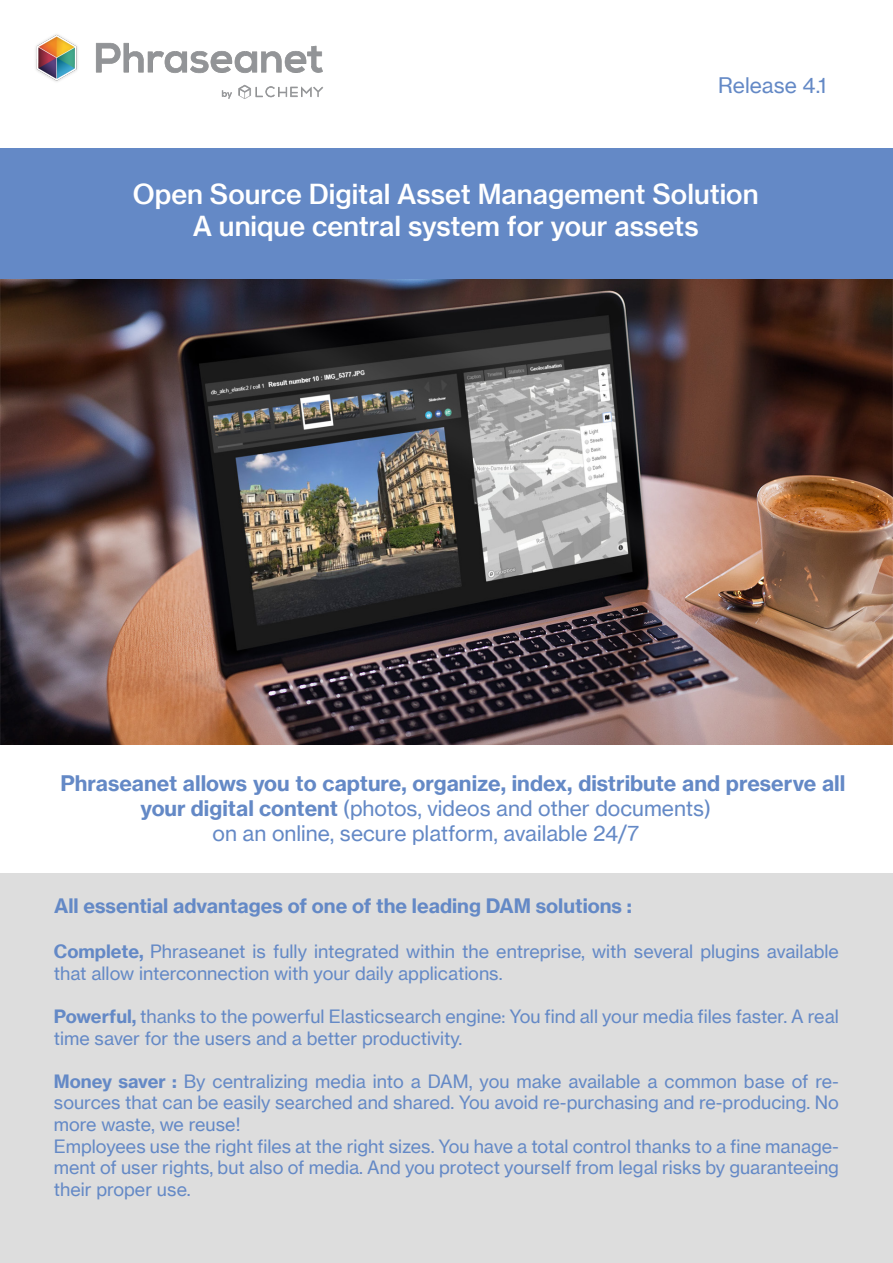
<style>
.page{position:relative;width:893px;height:1263px;background:#fff}
.page>*{position:absolute;margin:0;border:0;box-sizing:border-box;transform-origin:0 0}
.t1{font:500 27px "Neue Haas Grotesk Text Pro";color:#fff}
.t2{font:700 21px/25.2px "Neue Haas Grotesk Text Pro";color:#6489c6}
.t3{font:21px "Neue Haas Grotesk Text Pro";color:#6489c6}
.t4{font:700 19.5px "Neue Haas Grotesk Text Pro";color:#6489c6}
.t5{font:18px/21.6px "Neue Haas Grotesk Text Pro";color:#6489c6}
.s1{font-weight:400}
.s2{font-weight:700}
</style>
<div class="page">
<div style="left:0;top:148px;width:893px;height:132px;background:#6489c6"></div>
<div style="left:0;top:874px;width:893px;height:389px;background:#ddd"></div>
<img style="left:0;top:279px;width:893px;height:465px">
<img style="left:35px;top:34px;width:288px;height:65px">
<p class="t3" style="left:718px;top:72px;width:110px">Release 4.1</p>
<p class="t1" style="left:133px;top:177px;width:627px">Open Source Digital Asset Management Solution</p>
<p class="t1" style="left:193px;top:209px;width:507px">A unique central system for your assets</p>
<p class="t2" style="left:140px;top:770px;width:706px;text-indent:-80px">Phraseanet allows you to capture, organize, index, distribute and preserve all your digital content <span class="s1">(photos, videos and other documents)</span></p>
<p class="t3" style="left:213px;top:820px;width:428px">on an online, secure platform, available 24/7</p>
<p class="t4" style="left:54px;top:893px;width:579px">All essential advantages of one of the leading DAM solutions :</p>
<p class="t5" style="left:54px;top:941px;width:787px"><span class="s2">Complete,</span> Phraseanet is fully integrated within the entreprise, with several plugins available that allow interconnection with your daily applications.</p>
<p class="t5" style="left:54px;top:1005px;width:787px"><span class="s2">Powerful,</span> thanks to the powerful Elasticsearch engine: You find all your media files faster. A real time saver for the users and a better productivity.</p>
<p class="t5" style="left:54px;top:1070px;width:787px;text-align:justify"><span class="s2">Money saver :</span> By centralizing media into a DAM, you make available a common base of re&shy;sources that can be easily searched and shared. You avoid re-purchasing and re-producing. No more waste, we reuse!</p>
<p class="t5" style="left:54px;top:1135px;width:787px;text-align:justify">Employees use the right files at the right sizes. You have a total control thanks to a fine manage&shy;ment of user rights, but also of media. And you protect yourself from legal risks by guaranteeing their proper use.</p>
</div>
